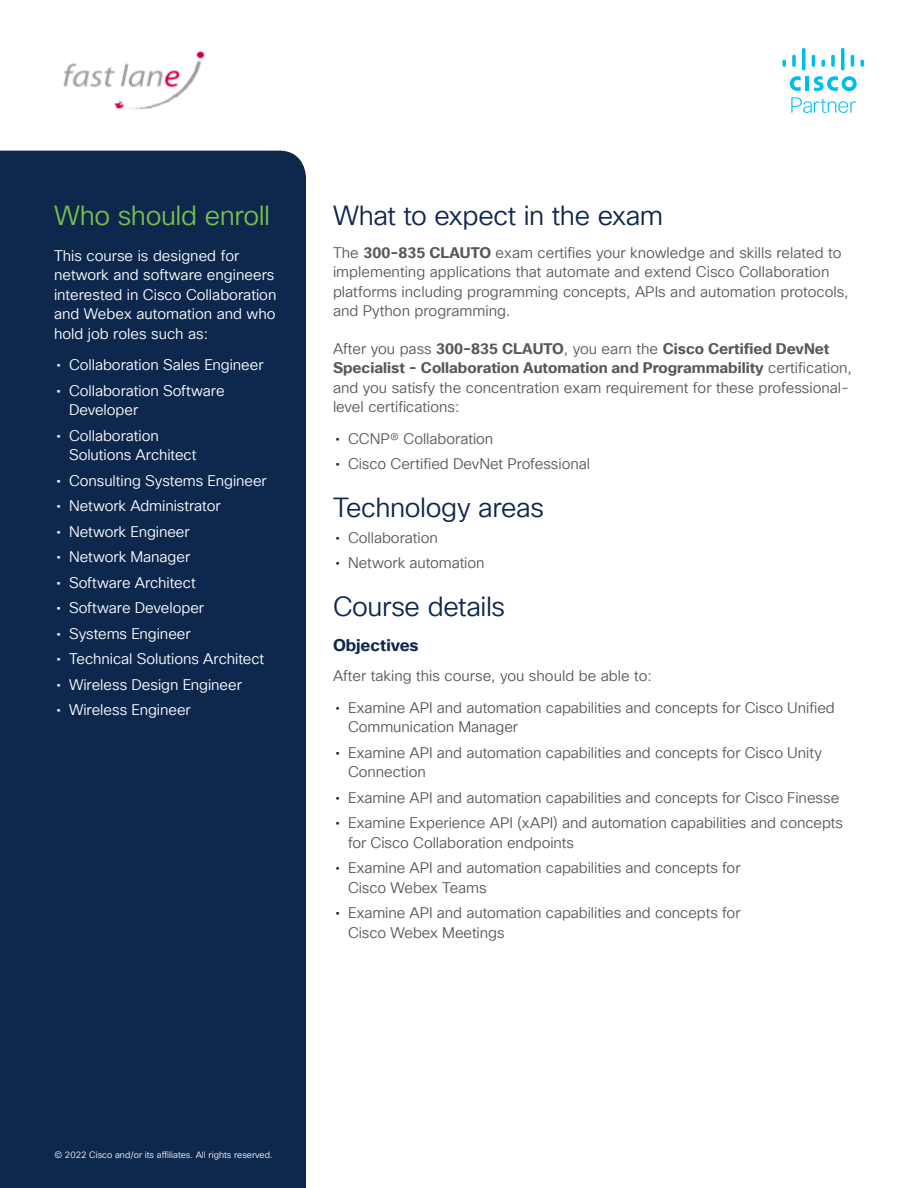
<style>
.page{position:relative;width:918px;height:1188px;background:#fff}
.page>*{position:absolute;margin:0;border:0;box-sizing:border-box;transform-origin:0 0}
.Subhead2_midnight_bl{font:27px "Cisco Sans TT Light";letter-spacing:-.015em;color:#0d274d}
.Subhead2_Green{font:27px "Cisco Sans TT Light";letter-spacing:-.015em;color:#74bf4b}
.Subhead3_Midnight_bl{font:700 16.5px "Cisco Sans TT";color:#0d274d}
.Body{font:15px/19.5px "Cisco Sans TT Light";color:#57585a}
.Body_White{font:15px/19.5px "Cisco Sans TT Light";letter-spacing:-.005em;color:#fff}
.Footer_white{font:9px "Cisco Sans TT Light";color:#fff}
.s1{font-family:"Cisco Sans TT"}
.s2{font-family:"Cisco Sans TT";font-weight:700}
.s3{font-family:"Cisco Sans TT";color:#0d274d}
</style>
<div class="page">
<svg style="left:790px;top:76px;width:67px;height:37px"></svg>
<svg style="left:782px;top:60px;width:4px;height:7px"></svg>
<svg style="left:792px;top:54px;width:4px;height:13px"></svg>
<svg style="left:802px;top:48px;width:4px;height:22px"></svg>
<svg style="left:812px;top:54px;width:3px;height:13px"></svg>
<svg style="left:821px;top:60px;width:4px;height:7px"></svg>
<svg style="left:831px;top:54px;width:4px;height:13px"></svg>
<svg style="left:841px;top:48px;width:4px;height:22px"></svg>
<svg style="left:851px;top:54px;width:3px;height:13px"></svg>
<svg style="left:860px;top:59px;width:4px;height:8px"></svg>
<div style="left:0;top:151px;width:306px;height:1037px;background:#0d274d"></div>
<img style="left:63px;top:51px;width:142px;height:59px">
<p class="Subhead2_Green" style="left:54px;top:198px;width:218px">Who should enroll</p>
<p class="Body_White" style="left:54px;top:246px;width:224px">This course is designed for network and software engineers interested in Cisco Collaboration and Webex automation and who hold job roles such as:</p>
<p class="Body_White" style="left:56px;top:356px;width:209px"><span class="s1">•</span> Collaboration Sales Engineer</p>
<p class="Body_White" style="left:69px;top:381px;width:157px;text-indent:-13px"><span class="s1">•</span> Collaboration Software<br>Developer</p>
<p class="Body_White" style="left:69px;top:426px;width:129px;text-indent:-13px"><span class="s1">•</span> Collaboration<br>Solutions Architect</p>
<p class="Body_White" style="left:56px;top:471px;width:212px"><span class="s1">•</span> Consulting Systems Engineer</p>
<p class="Body_White" style="left:56px;top:497px;width:166px"><span class="s1">•</span> Network Administrator</p>
<p class="Body_White" style="left:56px;top:522px;width:135px"><span class="s1">•</span> Network Engineer</p>
<p class="Body_White" style="left:56px;top:548px;width:135px"><span class="s1">•</span> Network Manager</p>
<p class="Body_White" style="left:56px;top:573px;width:141px"><span class="s1">•</span> Software Architect</p>
<p class="Body_White" style="left:56px;top:599px;width:149px"><span class="s1">•</span> Software Developer</p>
<p class="Body_White" style="left:56px;top:624px;width:136px"><span class="s1">•</span> Systems Engineer</p>
<p class="Body_White" style="left:56px;top:650px;width:209px"><span class="s1">•</span> Technical Solutions Architect</p>
<p class="Body_White" style="left:56px;top:675px;width:187px"><span class="s1">•</span> Wireless Design Engineer</p>
<p class="Body_White" style="left:56px;top:701px;width:136px"><span class="s1">•</span> Wireless Engineer</p>
<p class="Subhead2_midnight_bl" style="left:333px;top:198px;width:332px">What to expect in the exam</p>
<p class="Body" style="left:333px;top:243px;width:517px">The <span class="s2">300-835 CLAUTO</span> exam certifies your knowledge and skills related to implementing applications that automate and extend Cisco Collaboration platforms including programming concepts, APIs and automation protocols, and Python programming.</p>
<p class="Body" style="left:333px;top:339px;width:520px">After you pass <span class="s2">300-835 CLAUTO</span>, you earn the <span class="s2">Cisco Certified DevNet Specialist - Collaboration Automation and Programmability</span> certification, and you satisfy the concentration exam requirement for these professional&shy;level certifications:</p>
<p class="Body" style="left:335px;top:429px;width:159px"><span class="s3">•</span> CCNP® Collaboration</p>
<p class="Body" style="left:335px;top:455px;width:256px"><span class="s3">•</span> Cisco Certified DevNet Professional</p>
<p class="Subhead2_midnight_bl" style="left:333px;top:490px;width:213px">Technology areas</p>
<p class="Body" style="left:335px;top:528px;width:104px"><span class="s3">•</span> Collaboration</p>
<p class="Body" style="left:335px;top:554px;width:151px"><span class="s3">•</span> Network automation</p>
<p class="Subhead2_midnight_bl" style="left:333px;top:589px;width:174px">Course details</p>
<p class="Subhead3_Midnight_bl" style="left:333px;top:634px;width:87px">Objectives</p>
<p class="Body" style="left:333px;top:667px;width:320px">After taking this course, you should be able to:</p>
<p class="Body" style="left:348px;top:698px;width:488px;text-indent:-13px"><span class="s3">•</span> Examine API and automation capabilities and concepts for Cisco Unified<br>Communication Manager</p>
<p class="Body" style="left:348px;top:743px;width:475px;text-indent:-13px"><span class="s3">•</span> Examine API and automation capabilities and concepts for Cisco Unity<br>Connection</p>
<p class="Body" style="left:335px;top:788px;width:505px"><span class="s3">•</span> Examine API and automation capabilities and concepts for Cisco Finesse</p>
<p class="Body" style="left:348px;top:814px;width:497px;text-indent:-13px"><span class="s3">•</span> Examine Experience API (xAPI) and automation capabilities and concepts for Cisco Collaboration endpoints</p>
<p class="Body" style="left:348px;top:859px;width:394px;text-indent:-13px"><span class="s3">•</span> Examine API and automation capabilities and concepts for<br>Cisco Webex Teams</p>
<p class="Body" style="left:348px;top:904px;width:394px;text-indent:-13px"><span class="s3">•</span> Examine API and automation capabilities and concepts for<br>Cisco Webex Meetings</p>
<p class="Footer_white" style="left:54px;top:1149px;width:220px">© 2022 Cisco and/or its affiliates. All rights reserved.</p>
</div>
